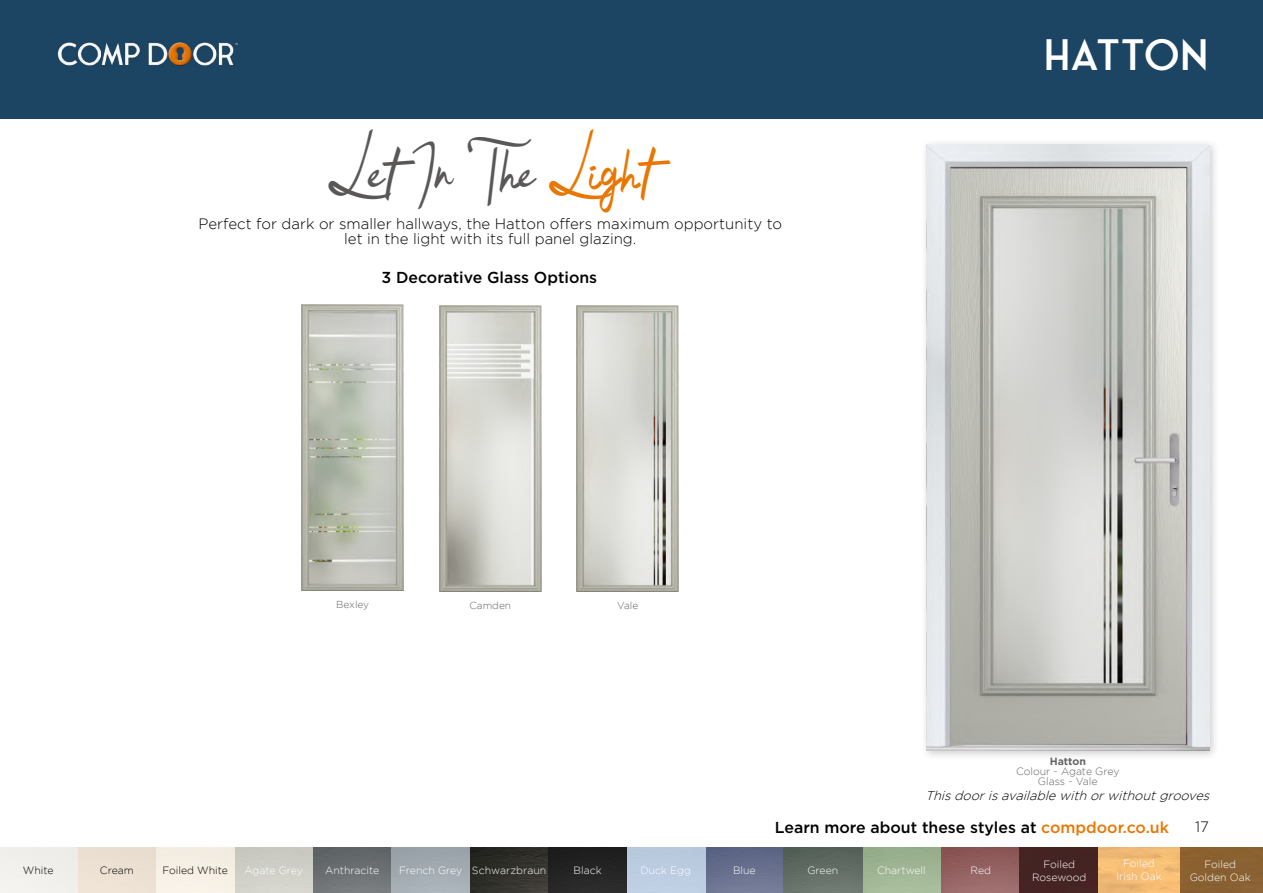
<style>
.page{position:relative;width:1263px;height:893px;background:#fff}
.page>*{position:absolute;margin:0;border:0;box-sizing:border-box;transform-origin:0 0}
.t1{font:300 42px "Fonseca";color:#fff}
.t2{font:40.8px "Bulgatti";letter-spacing:.04em;color:#5a5757}
.t3{font:500 15.9px "Gotham";color:#000}
.t4{font:300 15px/15px "Gotham";color:#000;text-align:center}
.t5{font:italic 300 12.75px "Gotham";color:#000}
.t6{font:300 10.5px/12.6px "Gotham";color:#fff;text-align:center}
.t7{font:300 10.5px/10.1px "Gotham";color:#666565;text-align:center}
.t8{font:300 10.5px "Gotham";color:#000}
.t9{font:700 10.5px "Gotham";color:#666565}
.t10{font:300 10.2px "Gotham";color:#666565}
.s1{color:#e87600}
</style>
<div class="page">
<div style="left:0;top:0;width:1263px;height:119px;background:#1b4563"></div>
<img style="left:57px;top:42px;width:181px;height:24px">
<div style="left:920px;top:139px;width:300px;height:622px;background:#000;opacity:.2"></div>
<img style="left:926px;top:144px;width:283px;height:606px">
<img style="left:577px;top:305px;width:102px;height:287px">
<img style="left:302px;top:304px;width:102px;height:287px">
<img style="left:439px;top:305px;width:102px;height:287px">
<img style="left:0;top:848px;width:1263px;height:45px">
<h2 class="t2" style="left:327px;top:153px;width:328px">Let In The <span class="s1">Light</span></h2>
<h3 class="t4" style="left:198px;top:216px;width:585px">Perfect for dark or smaller hallways, the Hatton offers maximum opportunity to let in the light with its full panel glazing.</h3>
<h3 class="t3" style="left:382px;top:267px;width:217px">3 Decorative Glass Options</h3>
<p class="t10" style="left:336px;top:599px;width:34px">Bexley</p>
<p class="t10" style="left:617px;top:600px;width:23px">Vale</p>
<p class="t10" style="left:469px;top:600px;width:43px">Camden</p>
<h1 class="t1" style="left:1043px;top:31px;width:167px">HATTON</h1>
<p class="t9" style="left:1050px;top:754px;width:38px">Hatton</p>
<p class="t7" style="left:1016px;top:766px;width:105px">Colour - Agate Grey<br>Glass - Vale</p>
<p class="t5" style="left:925px;top:789px;width:289px">Thisdoorisavailable with orwithoutgrooves</p>
<h3 class="t3" style="left:775px;top:817px;width:396px">Learn more about these styles at <span class="s1">compdoor.co.uk</span></h3>
<h3 class="t4" style="left:1195px;top:819px;width:15px">17</h3>
<p class="t6" style="left:970px;top:864px;width:22px">Red</p>
<p class="t6" style="left:1116px;top:857px;width:47px">Foiled<br>Irish Oak</p>
<p class="t6" style="left:1190px;top:858px;width:63px">Foiled<br>Golden Oak</p>
<p class="t8" style="left:23px;top:865px;width:32px">White</p>
<p class="t8" style="left:100px;top:865px;width:35px">Cream</p>
<p class="t8" style="left:162px;top:865px;width:67px">Foiled White</p>
<p class="t6" style="left:244px;top:864px;width:60px">Agate Grey</p>
<p class="t6" style="left:325px;top:864px;width:56px">Anthracite</p>
<p class="t6" style="left:399px;top:864px;width:149px">French Grey Schwarzbraun</p>
<p class="t6" style="left:573px;top:864px;width:30px">Black</p>
<p class="t6" style="left:640px;top:864px;width:52px">Duck Egg</p>
<p class="t6" style="left:733px;top:864px;width:24px">Blue</p>
<p class="t6" style="left:807px;top:864px;width:32px">Green</p>
<p class="t6" style="left:877px;top:864px;width:50px">Chartwell</p>
<p class="t6" style="left:1032px;top:858px;width:56px">Foiled<br>Rosewood</p>
</div>
